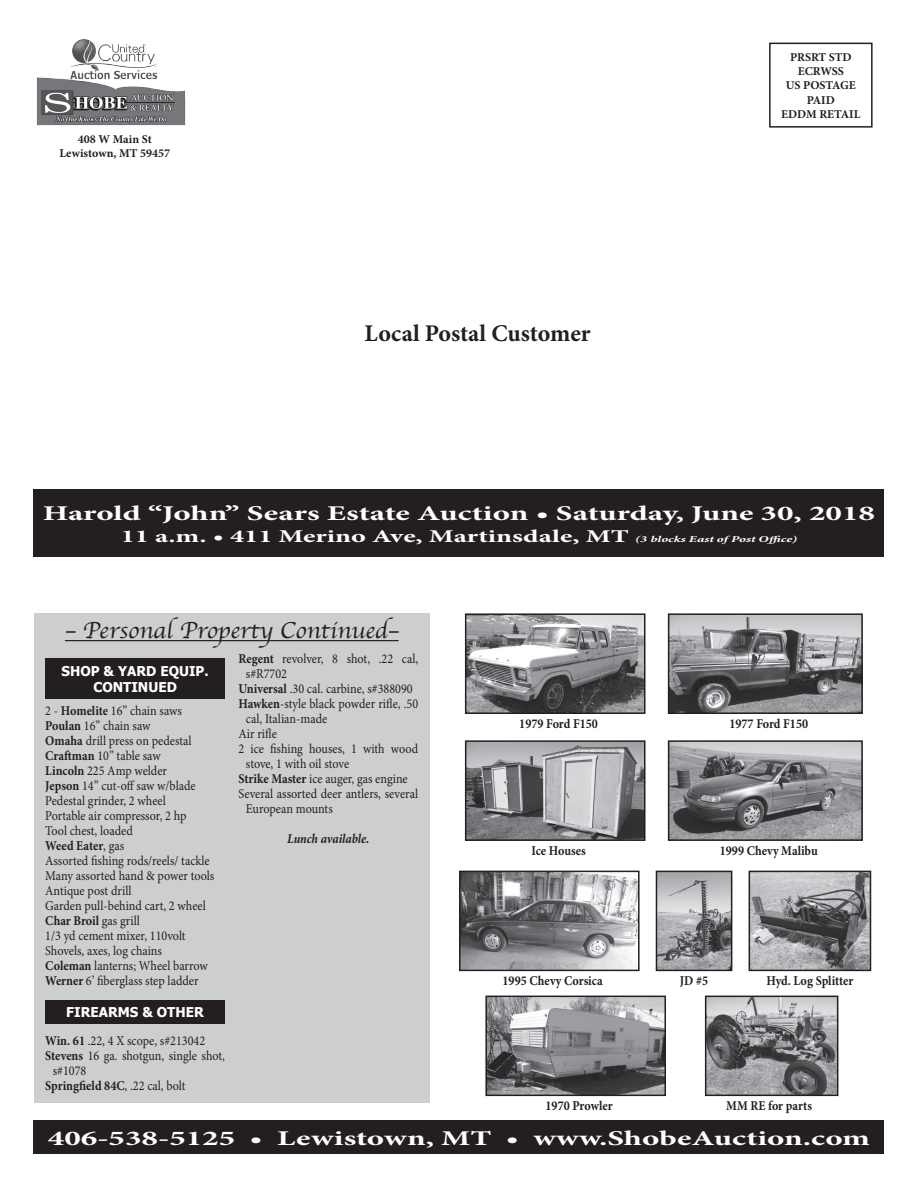
<style>
.page{position:relative;width:918px;height:1188px;background:#fff}
.page>*{position:absolute;margin:0;border:0;box-sizing:border-box;transform-origin:0 0}
.t1{font:24px "Apple Chancery";color:#231f20;scale:1.05 1}
.t2{font:700 24px "Minion Pro";color:#231f20}
.t3{font:700 21px "Minion Pro";color:#fff;scale:1.57 1}
.t4{font:700 18px "Minion Pro";color:#fff;scale:1.57 1}
.t5{font:13.5px/15px "Minion Pro";color:#231f20;scale:.9 1}
.t6{font:700 13.5px "Minion Pro";color:#231f20;scale:.9 1}
.t7{font:700 13.5px/16.2px "Tahoma";color:#fff;text-align:center}
.t8{font:italic 700 13.5px "Minion Pro";letter-spacing:-.005em;color:#231f20;scale:.9 1}
.t9{font:700 12px/14.4px "Minion Pro";color:#231f20;text-align:center}
.s1{font-style:italic;font-size:9px}
.s2{font-weight:700}
.s3{font-weight:400}
</style>
<div class="page">
<div style="left:34px;top:613px;width:396px;height:490px;background:#cdced0"></div>
<hr style="left:65px;top:640px;width:334px;height:1px;background:#231f20">
<div style="left:45px;top:658px;width:180px;height:41px;background:#231f20"></div>
<div style="left:45px;top:1000px;width:180px;height:23px;background:#231f20"></div>
<div style="left:34px;top:1120px;width:850px;height:34px;background:#231f20"></div>
<div style="left:249px;top:1135px;width:14px;height:11px;border:5px solid #231f20;border-radius:50%"></div>
<div style="left:506px;top:1135px;width:13px;height:11px;border:5px solid #231f20;border-radius:50%"></div>
<div style="left:39px;top:489px;width:840px;height:68px;background:#231f20"></div>
<img style="left:36px;top:39px;width:150px;height:87px">
<img style="left:468px;top:616px;width:174px;height:95px">
<div style="left:465px;top:613px;width:180px;height:101px;border:2px solid #231f20"></div>
<img style="left:468px;top:743px;width:174px;height:95px">
<div style="left:465px;top:740px;width:180px;height:101px;border:2px solid #231f20"></div>
<img style="left:462px;top:874px;width:175px;height:94px">
<div style="left:459px;top:871px;width:181px;height:100px;border:2px solid #231f20"></div>
<img style="left:488px;top:999px;width:175px;height:94px">
<div style="left:485px;top:996px;width:181px;height:100px;border:2px solid #231f20"></div>
<img style="left:671px;top:616px;width:189px;height:95px">
<div style="left:668px;top:613px;width:195px;height:101px;border:2px solid #231f20"></div>
<img style="left:671px;top:743px;width:189px;height:95px">
<div style="left:668px;top:740px;width:195px;height:101px;border:2px solid #231f20"></div>
<img style="left:659px;top:874px;width:70px;height:94px">
<div style="left:656px;top:871px;width:76px;height:100px;border:2px solid #231f20"></div>
<img style="left:752px;top:874px;width:116px;height:94px">
<div style="left:749px;top:871px;width:122px;height:100px;border:2px solid #231f20"></div>
<img style="left:708px;top:999px;width:127px;height:94px">
<div style="left:705px;top:996px;width:133px;height:100px;border:2px solid #231f20"></div>
<div style="left:769px;top:43px;width:104px;height:85px;border:2px solid #231f20"></div>
<p class="t9" style="left:59px;top:131px;width:112px">408 W Main St<br>Lewistown, MT 59457</p>
<h1 class="t2" style="left:365px;top:317px;width:227px">Local Postal Customer</h1>
<p class="t9" style="left:781px;top:49px;width:81px">PRSRT STD<br>ECRWSS<br>US POSTAGE<br>PAID<br>EDDM RETAIL</p>
<h2 class="t3" style="left:43px;top:499px;width:531px">Harold “John” Sears Estate Auction • Saturday, June 30, 2018</h2>
<h3 class="t4" style="left:121px;top:523px;width:432px">11 a.m. • 411 Merino Ave, Martinsdale, MT <span class="s1">(3 blocks East of Post Office)</span></h3>
<h1 class="t1" style="left:65px;top:611px;width:319px">– Personal Property Continued–</h1>
<p class="t7" style="left:62px;top:662px;width:149px">SHOP &amp; YARD EQUIP.<br>CONTINUED</p>
<p class="t5" style="left:45px;top:704px;width:189px">2 - <span class="s2">Homelite</span> 16” chain saws<br><span class="s2">Poulan</span> 16” chain saw<br><span class="s2">Omaha</span> drill press on pedestal<br><span class="s2">Craftman</span> 10” table saw<br><span class="s2">Lincoln</span> 225 Amp welder<br><span class="s2">Jepson</span> 14” cut-off saw w/blade<br>Pedestal grinder, 2 wheel<br>Portable air compressor, 2 hp<br>Tool chest, loaded<br><span class="s2">Weed Eater</span>, gas<br>Assorted fishing rods/reels/ tackle<br>Many assorted hand &amp; power tools<br>Antique post drill<br>Garden pull-behind cart, 2 wheel<br><span class="s2">Char Broil</span> gas grill<br>1/3 yd cement mixer, 110volt<br>Shovels, axes, log chains<br><span class="s2">Coleman</span> lanterns; Wheel barrow<br><span class="s2">Werner</span> 6’ fiberglass step ladder</p>
<p class="t7" style="left:66px;top:1003px;width:139px">FIREARMS &amp; OTHER</p>
<p class="t5" style="left:45px;top:1034px;width:179px"><span class="s2">Win. 61</span> .22, 4 X scope, s#213042</p>
<p class="t5" style="left:45px;top:1049px;width:201px"><span class="s2">Stevens</span> 16 ga. shotgun, single shot,</p>
<p class="t5" style="left:53px;top:1064px;width:39px">s#1078</p>
<p class="t6" style="left:45px;top:1076px;width:157px">Springfield 84C<span class="s3">, .22 cal, bolt</span></p>
<p class="t5" style="left:238px;top:652px;width:201px"><span class="s2">Regent</span> revolver, 8 shot, .22 cal,</p>
<p class="t5" style="left:246px;top:667px;width:47px">s#R7702</p>
<p class="t5" style="left:238px;top:682px;width:195px"><span class="s2">Universal</span> .30 cal. carbine, s#388090</p>
<p class="t5" style="left:238px;top:697px;width:201px"><span class="s2">Hawken</span>-style black powder rifle, .50</p>
<p class="t5" style="left:246px;top:712px;width:92px">cal, Italian-made</p>
<p class="t5" style="left:238px;top:727px;width:44px">Air rifle</p>
<p class="t5" style="left:238px;top:742px;width:201px">2 ice fishing houses, 1 with wood</p>
<p class="t5" style="left:246px;top:757px;width:116px">stove, 1 with oil stove</p>
<p class="t5" style="left:238px;top:772px;width:190px"><span class="s2">Strike Master</span> ice auger, gas engine</p>
<p class="t5" style="left:238px;top:787px;width:201px">Several assorted deer antlers, several</p>
<p class="t5" style="left:246px;top:802px;width:98px">European mounts</p>
<p class="t8" style="left:287px;top:829px;width:93px">Lunch available.</p>
<p class="t6" style="left:519px;top:714px;width:89px">1979 Ford F150</p>
<p class="t6" style="left:729px;top:714px;width:89px">1977 Ford F150</p>
<p class="t6" style="left:531px;top:841px;width:62px">Ice Houses</p>
<p class="t6" style="left:720px;top:841px;width:110px">1999 Chevy Malibu</p>
<p class="t6" style="left:503px;top:971px;width:113px">1995 Chevy Corsica</p>
<p class="t6" style="left:680px;top:971px;width:33px">JD #5</p>
<p class="t6" style="left:767px;top:971px;width:98px">Hyd. Log Splitter</p>
<p class="t6" style="left:546px;top:1096px;width:76px">1970 Prowler</p>
<p class="t6" style="left:726px;top:1096px;width:97px">MM RE for parts</p>
<h2 class="t3" style="left:48px;top:1124px;width:525px">406-538-5125 • Lewistown, MT • www.ShobeAuction.com</h2>
</div>
